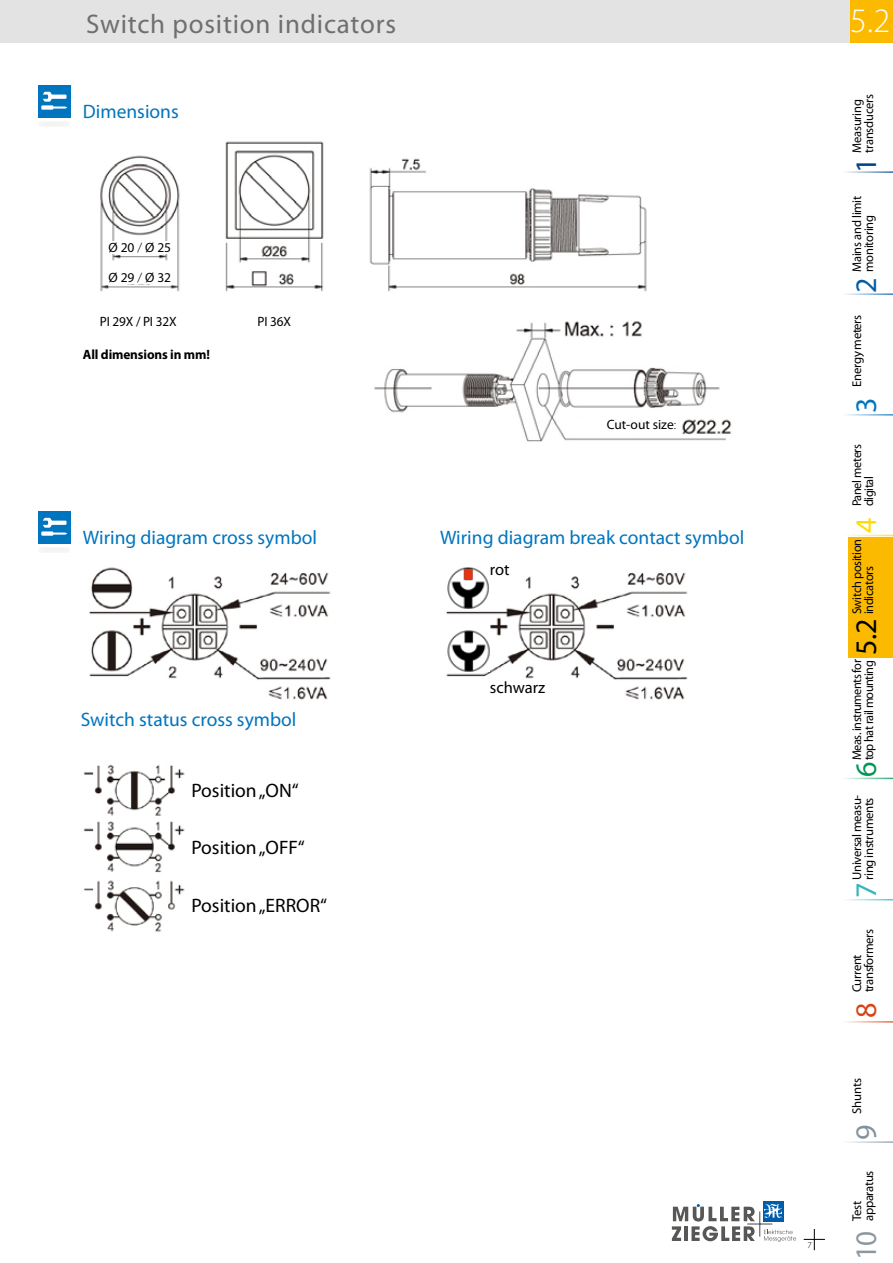
<style>
.page{position:relative;width:893px;height:1263px;background:#fff}
.page>*{position:absolute;margin:0;border:0;box-sizing:border-box;transform-origin:0 0}
.t1{font:300 34.35px "Myriad Pro";color:#fff}
.t2{font:30px "Myriad Pro";color:#000}
.t3{font:30px "Myriad Pro";color:#8d989e}
.t4{font:30px "Myriad Pro";color:#048}
.t5{font:30px "Myriad Pro";color:#005da9}
.t6{font:30px "Myriad Pro";color:#da4415}
.t7{font:30px "Myriad Pro";color:#83929b}
.t8{font:30px "Myriad Pro";color:#0075bf}
.t9{font:30px "Myriad Pro";color:#fd0}
.t10{font:30px "Myriad Pro";color:#009655}
.t11{font:30px "Myriad Pro";color:#31b7bc}
.t12{font:27px "Myriad Pro";letter-spacing:.03em;color:#706f6f}
.t13{font:19.5px "Myriad Pro";color:#0075bf}
.t14{font:19.5px "Myriad Pro";color:#000}
.t15{font:16.5px "Myriad Pro";color:#000}
.t16{font:13.5px "Myriad Pro";letter-spacing:-.01em;color:#000}
.t17{font:700 13.5px "Myriad Pro";letter-spacing:-.01em;color:#000}
.t18{font:12.75px/12px "Myriad Pro";letter-spacing:-.03em;color:#000}
.t19{font:300 9px "Myriad Pro";color:#000}
.s1{font-weight:300}
</style>
<div class="page">
<div style="left:763px;top:1201px;width:20px;height:20px;background:#005da9"></div>
<svg style="left:672px;top:1204px;width:124px;height:38px"></svg>
<img style="left:765px;top:1204px;width:17px;height:14px">
<svg style="left:804px;top:1229px;width:21px;height:21px"></svg>
<div style="left:0;top:0;width:893px;height:43px;background:#e3e3e3"></div>
<div style="left:850px;top:0;width:43px;height:43px;background:#fbba00"></div>
<div style="left:848px;top:537px;width:45px;height:120px;background:#fbba00"></div>
<hr style="left:842px;top:293px;width:51px;height:2px;background:#005da9">
<hr style="left:842px;top:171px;width:51px;height:2px;background:#048">
<hr style="left:842px;top:1021px;width:51px;height:2px;background:#da4415">
<hr style="left:842px;top:1141px;width:51px;height:2px;background:#83929b">
<hr style="left:842px;top:414px;width:51px;height:2px;background:#0075bf">
<hr style="left:842px;top:535px;width:51px;height:1px;background:#fd0">
<hr style="left:842px;top:778px;width:51px;height:1px;background:#009655">
<hr style="left:842px;top:899px;width:51px;height:1px;background:#31b7bc">
<div style="left:38px;top:121px;width:32px;height:6px;background:#f4f4f4"></div>
<div style="left:38px;top:85px;width:33px;height:33px;background:#0075bf"></div>
<svg style="left:41px;top:109px;width:12px;height:1px"></svg>
<svg style="left:41px;top:91px;width:26px;height:18px"></svg>
<img style="left:374px;top:321px;width:358px;height:121px">
<div style="left:570px;top:419px;width:106px;height:18px;background:#fff"></div>
<img style="left:100px;top:141px;width:547px;height:151px">
<div style="left:103px;top:242px;width:74px;height:12px;background:#fff"></div>
<div style="left:103px;top:272px;width:74px;height:12px;background:#fff"></div>
<div style="left:38px;top:547px;width:32px;height:6px;background:#f4f4f4"></div>
<div style="left:38px;top:511px;width:33px;height:33px;background:#0075bf"></div>
<svg style="left:41px;top:535px;width:12px;height:1px"></svg>
<svg style="left:41px;top:517px;width:26px;height:18px"></svg>
<img style="left:89px;top:567px;width:242px;height:133px">
<img style="left:84px;top:764px;width:101px;height:168px">
<img style="left:446px;top:573px;width:242px;height:127px">
<img style="left:447px;top:567px;width:42px;height:42px">
<img style="left:448px;top:629px;width:42px;height:43px">
<div style="left:464px;top:569px;width:8px;height:11px;background:#e63312;border:1px solid #e63312"></div>
<h3 class="t12" style="left:86px;top:7px;width:312px">Switch position indicators</h3>
<h1 class="t1" style="left:850px;top:0;width:42px">5.2</h1>
<h3 class="t13" style="left:83px;top:99px;width:97px">Dimensions</h3>
<p class="t16" style="left:109px;top:239px;width:64px">Ø 20 <span class="s1">/</span> Ø 25</p>
<p class="t16" style="left:109px;top:269px;width:64px">Ø 29 <span class="s1">/</span> Ø 32</p>
<p class="t16" style="left:100px;top:313px;width:78px">PI 29X / PI 32X</p>
<p class="t16" style="left:258px;top:313px;width:35px">PI 36X</p>
<p class="t17" style="left:83px;top:346px;width:129px">All dimensions in mm!</p>
<h3 class="t13" style="left:83px;top:525px;width:236px">Wiring diagram cross symbol</h3>
<h3 class="t13" style="left:81px;top:707px;width:217px">Switch status cross symbol</h3>
<h3 class="t14" style="left:191px;top:778px;width:109px">Position „ON“</h3>
<h3 class="t14" style="left:191px;top:836px;width:115px">Position „OFF“</h3>
<h3 class="t14" style="left:191px;top:893px;width:137px">Position „ERROR“</h3>
<p class="t16" style="left:607px;top:416px;width:71px">Cut-out size<span class="s1">:</span></p>
<h3 class="t13" style="left:440px;top:525px;width:306px">Wiring diagram break contact symbol</h3>
<p class="t15" style="left:490px;top:559px;width:21px">rot</p>
<p class="t15" style="left:490px;top:677px;width:57px">schwarz</p>
<p class="t19" style="left:808px;top:1239px;width:6px">7</p>
<p class="t18" style="left:851px;top:153px;width:60px;rotate:-90deg">Measuring transducers</p>
<h2 class="t4" style="left:848px;top:173px;width:17px;rotate:-90deg">1</h2>
<p class="t18" style="left:851px;top:272px;width:78px;rotate:-90deg">Mains and limit monitoring</p>
<h2 class="t5" style="left:848px;top:293px;width:17px;rotate:-90deg">2</h2>
<p class="t18" style="left:851px;top:386px;width:73px;rotate:-90deg">Energy meters</p>
<h2 class="t8" style="left:848px;top:413px;width:17px;rotate:-90deg">3</h2>
<p class="t18" style="left:851px;top:506px;width:64px;rotate:-90deg">Panel meters digital</p>
<p class="t18" style="left:851px;top:614px;width:77px;rotate:-90deg">Switch position indicators</p>
<h2 class="t9" style="left:848px;top:533px;width:17px;rotate:-90deg">4</h2>
<h2 class="t2" style="left:848px;top:655px;width:38px;rotate:-90deg">5.2</h2>
<p class="t18" style="left:851px;top:760px;width:103px;rotate:-90deg">Meas. instruments for top hat rail mounting</p>
<p class="t18" style="left:851px;top:880px;width:87px;rotate:-90deg">Universal measu&shy;ring instruments</p>
<h2 class="t10" style="left:848px;top:776px;width:17px;rotate:-90deg">6</h2>
<h2 class="t11" style="left:848px;top:898px;width:17px;rotate:-90deg">7</h2>
<p class="t18" style="left:851px;top:992px;width:65px;rotate:-90deg">Current transformers</p>
<h2 class="t6" style="left:848px;top:1018px;width:17px;rotate:-90deg">8</h2>
<p class="t18" style="left:851px;top:1114px;width:38px;rotate:-90deg">Shunts</p>
<h2 class="t7" style="left:848px;top:1140px;width:17px;rotate:-90deg">9</h2>
<p class="t18" style="left:851px;top:1221px;width:52px;rotate:-90deg">Test apparatus</p>
<h2 class="t3" style="left:848px;top:1260px;width:30px;rotate:-90deg">10</h2>
</div>
